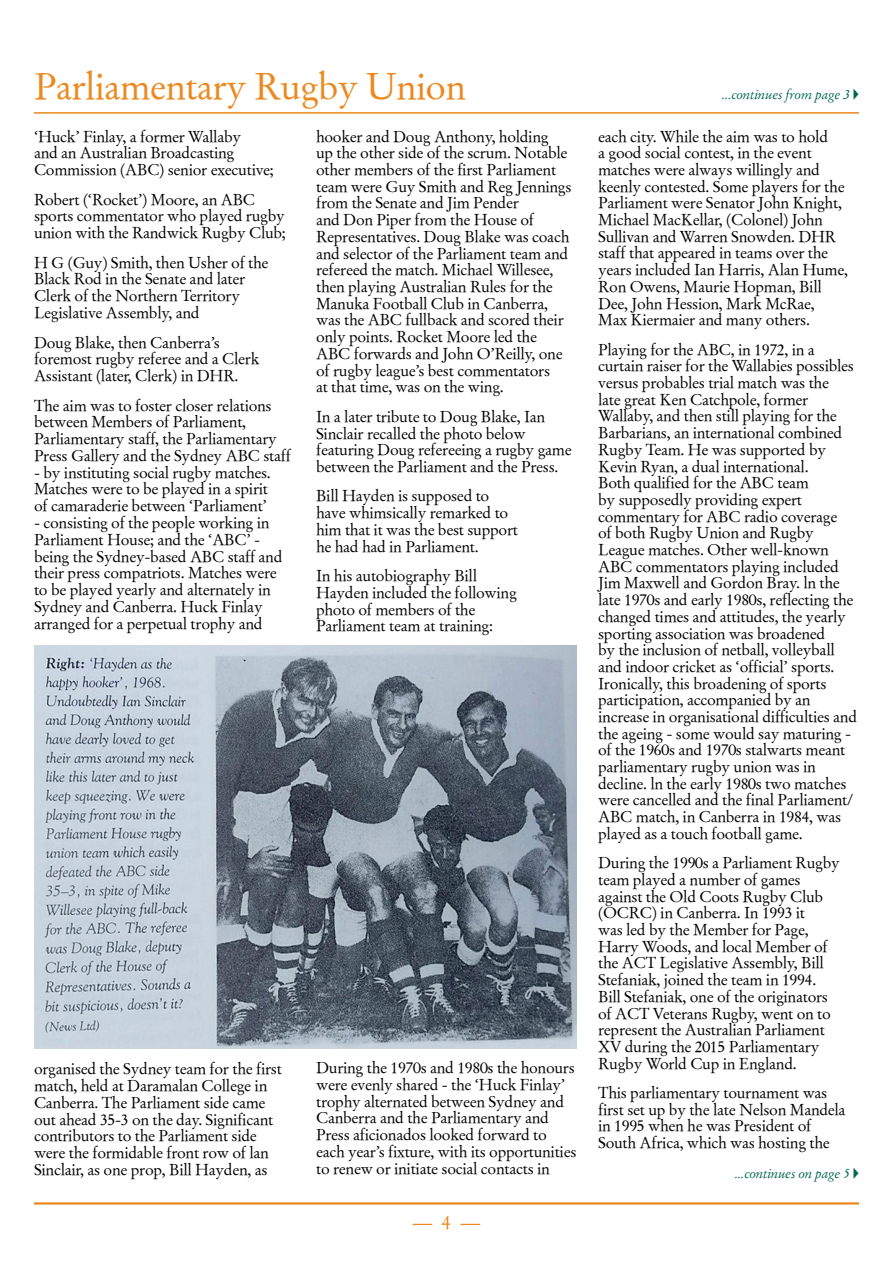
<style>
.page{position:relative;width:893px;height:1263px;background:#fff}
.page>*{position:absolute;margin:0;border:0;box-sizing:border-box;transform-origin:0 0}
.Main_Heading{font:36.9px "Claude Roman";letter-spacing:-.02em;color:#ec881d}
.t1{font:19.5px "Claude Roman";color:#ec881d}
.Body_Text{font:15.75px/16.6px "Claude Roman";letter-spacing:-.02em;color:#000}
.Main_Heading-2{font:italic 13.5px "Claude";letter-spacing:-.02em;color:#00674e}
</style>
<div class="page">
<hr style="left:34px;top:1202px;width:825px;height:2px;background:#ec881d">
<hr style="left:34px;top:112px;width:825px;height:2px;background:#ec881d">
<img style="left:34px;top:645px;width:543px;height:403px">
<p class="Main_Heading" style="left:34px;top:64px;width:433px">Parliamentary Rugby Union</p>
<p class="Body_Text" style="left:34px;top:128px;width:241px">‘Huck’ Finlay, a former Wallaby<br>and an Australian Broadcasting<br>Commission (ABC) senior executive;</p>
<p class="Body_Text" style="left:34px;top:191px;width:253px">Robert (‘Rocket’) Moore, an ABC sports commentator who played rugby union with the Randwick Rugby Club;</p>
<p class="Body_Text" style="left:34px;top:254px;width:236px">H G (Guy) Smith, then Usher of the<br>Black Rod in the Senate and later<br>Clerk of the Northern Territory<br>Legislative Assembly, and</p>
<p class="Body_Text" style="left:34px;top:334px;width:227px">Doug Blake, then Canberra’s foremost rugby referee and a Clerk<br>Assistant (later, Clerk) in DHR.</p>
<p class="Body_Text" style="left:34px;top:397px;width:258px">The aim was to foster closer relations between Members of Parliament, Parliamentary staff, the Parliamentary Press Gallery and the Sydney ABC staff</p>
<p class="Body_Text" style="left:34px;top:464px;width:238px">- by instituting social rugby matches.<br>Matches were to be played in a spirit of camaraderie between ‘Parliament’</p>
<p class="Body_Text" style="left:34px;top:514px;width:250px">- consisting of the people working in Parliament House; and the ‘ABC’ - being the Sydney-based ABC staff and their press compatriots. Matches were to be played yearly and alternately in Sydney and Canberra. Huck Finlay arranged for a perpetual trophy and</p>
<p class="Body_Text" style="left:316px;top:128px;width:257px">hooker and Doug Anthony, holding<br>up the other side of the scrum. Notable other members of the first Parliament team were Guy Smith and Reg Jennings from the Senate and Jim Pender<br>and Don Piper from the House of Representatives. Doug Blake was coach and selector of the Parliament team and refereed the match. Michael Willesee, then playing Australian Rules for the Manuka Football Club in Canberra, was the ABC fullback and scored their only points. Rocket Moore led the ABC forwards and John O’Reilly, one of rugby league’s best commentators<br>at that time, was on the wing.</p>
<p class="Body_Text" style="left:316px;top:408px;width:257px">In a later tribute to Doug Blake, Ian Sinclair recalled the photo below featuring Doug refereeing a rugby game between the Parliament and the Press.</p>
<p class="Body_Text" style="left:316px;top:488px;width:203px">Bill Hayden is supposed to have whimsically remarked to him that it was the best support he had had in Parliament.</p>
<p class="Body_Text" style="left:316px;top:567px;width:202px">In his autobiography Bill<br>Hayden included the following photo of members of the<br>Parliament team at training:</p>
<p class="Body_Text" style="left:34px;top:1061px;width:249px">organised the Sydney team for the first match, held at Daramalan College in Canberra. The Parliament side came out ahead 35-3 on the day. Significant contributors to the Parliament side were the formidable front row of lan Sinclair, as one prop, Bill Hayden, as</p>
<p class="Body_Text" style="left:316px;top:1059px;width:262px">During the 1970s and 1980s the honours were evenly shared - the ‘Huck Finlay’ trophy alternated between Sydney and Canberra and the Parliamentary and Press aficionados looked forward to each year’s fixture, with its opportunities to renew or initiate social contacts in</p>
<p class="t1" style="left:413px;top:1210px;width:69px">—4—</p>
<p class="Main_Heading-2" style="left:722px;top:86px;width:138px">...continues from page 3 ◆</p>
<p class="Body_Text" style="left:598px;top:128px;width:251px">each city. While the aim was to hold<br>a good social contest, in the event matches were always willingly and keenly contested. Some players for the Parliament were Senator John Knight, Michael MacKellar, (Colonel) John Sullivan and Warren Snowden. DHR staff that appeared in teams over the years included Ian Harris, Alan Hume, Ron Owens, Maurie Hopman, Bill Dee, John Hession, Mark McRae,<br>Max Kiermaier and many others.</p>
<p class="Body_Text" style="left:598px;top:341px;width:260px">Playing for the ABC, in 1972, in a curtain raiser for the Wallabies possibles versus probables trial match was the<br>late great Ken Catchpole, former Wallaby, and then still playing for the Barbarians, an international combined Rugby Team. He was supported by Kevin Ryan, a dual international.<br>Both qualified for the ABC team<br>by supposedly providing expert commentary for ABC radio coverage<br>of both Rugby Union and Rugby League matches. Other well-known ABC commentators playing included Jim Maxwell and Gordon Bray. ln the late 1970s and early 1980s, reflecting the changed times and attitudes, the yearly sporting association was broadened<br>by the inclusion of netball, volleyball and indoor cricket as ‘official’ sports.<br>Ironically, this broadening of sports participation, accompanied by an increase in organisational difficulties and the ageing - some would say maturing - of the 1960s and 1970s stalwarts meant parliamentary rugby union was in decline. ln the early 1980s two matches were cancelled and the final Parliament/ ABC match, in Canberra in 1984, was played as a touch football game.</p>
<p class="Body_Text" style="left:598px;top:855px;width:243px">During the 1990s a Parliament Rugby team played a number of games against the Old Coots Rugby Club (OCRC) in Canberra. In 1993 it<br>was led by the Member for Page,<br>Harry Woods, and local Member of the ACT Legislative Assembly, Bill<br>Stefaniak, joined the team in 1994.<br>Bill Stefaniak, one of the originators of ACT Veterans Rugby, went on to represent the Australian Parliament<br>XV during the 2015 Parliamentary<br>Rugby World Cup in England.</p>
<p class="Body_Text" style="left:598px;top:1084px;width:249px">This parliamentary tournament was first set up by the late Nelson Mandela in 1995 when he was President of South Africa, which was hosting the</p>
<p class="Main_Heading-2" style="left:735px;top:1165px;width:125px">...continues on page 5 ◆</p>
</div>
